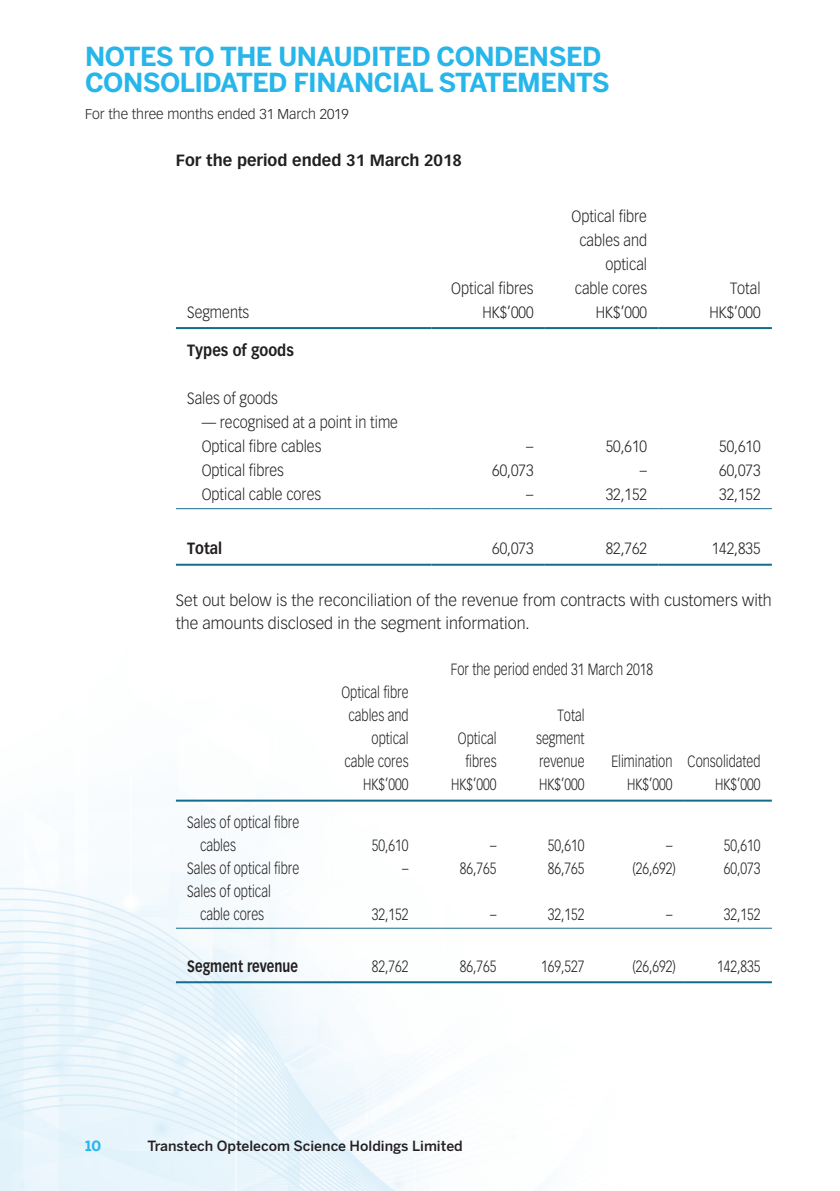
<style>
.page{position:relative;width:840px;height:1191px;background:#fff}
.page>*{position:absolute;margin:0;border:0;box-sizing:border-box;transform-origin:0 0}
.t1{font:700 26px/26px "Benton Sans";letter-spacing:-.02em;color:#26b6ea}
._50_Table_txt{font:300 16px "Vectora LT Std";color:#231f20;scale:.8 1}
._50_Table_txt-2{font:300 16px "Vectora LT Std";color:#231f20;scale:.9 1}
._00_txt{font:300 16px/23px "Vectora LT Std";color:#231f20}
._03_H3{font:700 16px "Vectora LT Std";color:#231f20}
._50_Table_txt-3{font:700 16px "Vectora LT Std";color:#231f20;scale:.9 1}
._50_Table_txt-4{font:700 16px "Vectora LT Std";color:#231f20;scale:.8 1}
.t2{font:500 14px "Benton Sans";color:#231f20}
.t3{font:300 14px "Vectora LT Std";color:#231f20}
.t4{font:700 14px "Benton Sans";color:#26b6ea}
</style>
<div class="page">
<img style="left:0;top:327px;width:772px;height:864px">
<hr style="left:176px;top:327px;width:255px;height:2px;background:#146c8d">
<hr style="left:431px;top:327px;width:113px;height:2px;background:#146c8d">
<hr style="left:544px;top:327px;width:114px;height:2px;background:#146c8d">
<hr style="left:658px;top:327px;width:113px;height:2px;background:#146c8d">
<hr style="left:176px;top:508px;width:255px;height:1px;background:#146c8d">
<hr style="left:431px;top:508px;width:113px;height:1px;background:#146c8d">
<hr style="left:544px;top:508px;width:114px;height:1px;background:#146c8d">
<hr style="left:658px;top:508px;width:113px;height:1px;background:#146c8d">
<hr style="left:176px;top:564px;width:255px;height:2px;background:#146c8d">
<hr style="left:431px;top:564px;width:113px;height:2px;background:#146c8d">
<hr style="left:544px;top:564px;width:114px;height:2px;background:#146c8d">
<hr style="left:658px;top:564px;width:113px;height:2px;background:#146c8d">
<hr style="left:176px;top:799px;width:156px;height:2px;background:#146c8d">
<hr style="left:332px;top:799px;width:88px;height:2px;background:#146c8d">
<hr style="left:420px;top:799px;width:87px;height:2px;background:#146c8d">
<hr style="left:507px;top:799px;width:88px;height:2px;background:#146c8d">
<hr style="left:595px;top:799px;width:88px;height:2px;background:#146c8d">
<hr style="left:683px;top:799px;width:88px;height:2px;background:#146c8d">
<hr style="left:176px;top:927px;width:156px;height:1px;background:#146c8d">
<hr style="left:332px;top:927px;width:88px;height:1px;background:#146c8d">
<hr style="left:420px;top:927px;width:87px;height:1px;background:#146c8d">
<hr style="left:507px;top:927px;width:88px;height:1px;background:#146c8d">
<hr style="left:595px;top:927px;width:88px;height:1px;background:#146c8d">
<hr style="left:683px;top:927px;width:88px;height:1px;background:#146c8d">
<hr style="left:176px;top:981px;width:156px;height:2px;background:#146c8d">
<hr style="left:332px;top:981px;width:88px;height:2px;background:#146c8d">
<hr style="left:420px;top:981px;width:87px;height:2px;background:#146c8d">
<hr style="left:507px;top:981px;width:88px;height:2px;background:#146c8d">
<hr style="left:595px;top:981px;width:88px;height:2px;background:#146c8d">
<hr style="left:683px;top:981px;width:88px;height:2px;background:#146c8d">
<h1 class="t1" style="left:85px;top:44px;width:525px">NOTES TO THE UNAUDITED CONDENSED<br>CONSOLIDATED FINANCIAL STATEMENTS</h1>
<p class="t3" style="left:85px;top:106px;width:265px">For the three months ended 31 March 2019</p>
<p class="_03_H3" style="left:176px;top:151px;width:287px">For the period ended 31 March 2018</p>
<p class="_50_Table_txt-2" style="left:451px;top:279px;width:93px">Optical fibres</p>
<p class="_50_Table_txt-2" style="left:571px;top:207px;width:85px">Optical fibre</p>
<p class="_50_Table_txt-2" style="left:579px;top:231px;width:77px">cables and</p>
<p class="_50_Table_txt-2" style="left:605px;top:255px;width:48px">optical</p>
<p class="_50_Table_txt-2" style="left:574px;top:279px;width:82px">cable cores</p>
<p class="_50_Table_txt-2" style="left:729px;top:279px;width:35px">Total</p>
<p class="_50_Table_txt-2" style="left:187px;top:303px;width:70px">Segments</p>
<p class="_50_Table_txt-2" style="left:482px;top:303px;width:58px">HK$’000</p>
<p class="_50_Table_txt-2" style="left:595px;top:303px;width:58px">HK$’000</p>
<p class="_50_Table_txt-2" style="left:709px;top:303px;width:58px">HK$’000</p>
<p class="_50_Table_txt-3" style="left:187px;top:341px;width:120px">Types of goods</p>
<p class="_50_Table_txt-2" style="left:187px;top:389px;width:102px">Sales of goods</p>
<p class="_50_Table_txt-2" style="left:201px;top:413px;width:219px">— recognised at a point in time</p>
<p class="_50_Table_txt-2" style="left:201px;top:437px;width:134px">Optical fibre cables</p>
<p class="_50_Table_txt-2" style="left:526px;top:437px;width:9px">–</p>
<p class="_50_Table_txt-2" style="left:605px;top:437px;width:47px">50,610</p>
<p class="_50_Table_txt-2" style="left:718px;top:437px;width:47px">50,610</p>
<p class="_50_Table_txt-2" style="left:201px;top:461px;width:93px">Optical fibres</p>
<p class="_50_Table_txt-2" style="left:492px;top:461px;width:47px">60,073</p>
<p class="_50_Table_txt-2" style="left:639px;top:461px;width:9px">–</p>
<p class="_50_Table_txt-2" style="left:718px;top:461px;width:47px">60,073</p>
<p class="_50_Table_txt-2" style="left:201px;top:485px;width:134px">Optical cable cores</p>
<p class="_50_Table_txt-2" style="left:526px;top:485px;width:9px">–</p>
<p class="_50_Table_txt-2" style="left:605px;top:485px;width:47px">32,152</p>
<p class="_50_Table_txt-2" style="left:718px;top:485px;width:47px">32,152</p>
<p class="_50_Table_txt-3" style="left:187px;top:539px;width:40px">Total</p>
<p class="_50_Table_txt-2" style="left:492px;top:539px;width:47px">60,073</p>
<p class="_50_Table_txt-2" style="left:605px;top:539px;width:47px">82,762</p>
<p class="_50_Table_txt-2" style="left:711px;top:539px;width:56px">142,835</p>
<p class="_00_txt" style="left:176px;top:589px;width:597px">Set out below is the reconciliation of the revenue from contracts with customers with the amounts disclosed in the segment information.</p>
<p class="_50_Table_txt" style="left:450px;top:660px;width:254px">For the period ended 31 March 2018</p>
<p class="_50_Table_txt" style="left:341px;top:683px;width:85px">Optical fibre</p>
<p class="_50_Table_txt" style="left:348px;top:706px;width:77px">cables and</p>
<p class="_50_Table_txt" style="left:371px;top:729px;width:48px">optical</p>
<p class="_50_Table_txt" style="left:344px;top:752px;width:82px">cable cores</p>
<p class="_50_Table_txt" style="left:557px;top:706px;width:35px">Total</p>
<p class="_50_Table_txt" style="left:536px;top:729px;width:62px">segment</p>
<p class="_50_Table_txt" style="left:538px;top:752px;width:58px">revenue</p>
<p class="_50_Table_txt" style="left:611px;top:752px;width:78px">Elimination</p>
<p class="_50_Table_txt" style="left:687px;top:752px;width:93px">Consolidated</p>
<p class="_50_Table_txt" style="left:457px;top:729px;width:50px">Optical</p>
<p class="_50_Table_txt" style="left:465px;top:752px;width:40px">fibres</p>
<p class="_50_Table_txt" style="left:363px;top:775px;width:58px">HK$’000</p>
<p class="_50_Table_txt" style="left:451px;top:775px;width:58px">HK$’000</p>
<p class="_50_Table_txt" style="left:539px;top:775px;width:58px">HK$’000</p>
<p class="_50_Table_txt" style="left:626px;top:775px;width:58px">HK$’000</p>
<p class="_50_Table_txt" style="left:714px;top:775px;width:58px">HK$’000</p>
<p class="_50_Table_txt" style="left:187px;top:813px;width:141px">Sales of optical fibre</p>
<p class="_50_Table_txt" style="left:200px;top:836px;width:46px">cables</p>
<p class="_50_Table_txt" style="left:372px;top:836px;width:47px">50,610</p>
<p class="_50_Table_txt" style="left:490px;top:836px;width:10px">–</p>
<p class="_50_Table_txt" style="left:547px;top:836px;width:47px">50,610</p>
<p class="_50_Table_txt" style="left:665px;top:836px;width:10px">–</p>
<p class="_50_Table_txt" style="left:723px;top:836px;width:47px">50,610</p>
<p class="_50_Table_txt" style="left:187px;top:859px;width:141px">Sales of optical fibre</p>
<p class="_50_Table_txt" style="left:402px;top:859px;width:9px">–</p>
<p class="_50_Table_txt" style="left:459px;top:859px;width:47px">86,765</p>
<p class="_50_Table_txt" style="left:547px;top:859px;width:47px">86,765</p>
<p class="_50_Table_txt" style="left:632px;top:859px;width:56px">(26,692)</p>
<p class="_50_Table_txt" style="left:723px;top:859px;width:47px">60,073</p>
<p class="_50_Table_txt" style="left:187px;top:882px;width:106px">Sales of optical</p>
<p class="_50_Table_txt" style="left:200px;top:905px;width:82px">cable cores</p>
<p class="_50_Table_txt" style="left:372px;top:905px;width:47px">32,152</p>
<p class="_50_Table_txt" style="left:490px;top:905px;width:10px">–</p>
<p class="_50_Table_txt" style="left:547px;top:905px;width:47px">32,152</p>
<p class="_50_Table_txt" style="left:665px;top:905px;width:10px">–</p>
<p class="_50_Table_txt" style="left:723px;top:905px;width:47px">32,152</p>
<p class="_50_Table_txt-4" style="left:187px;top:956px;width:140px">Segment revenue</p>
<p class="_50_Table_txt" style="left:372px;top:957px;width:47px">82,762</p>
<p class="_50_Table_txt" style="left:459px;top:957px;width:47px">86,765</p>
<p class="_50_Table_txt" style="left:541px;top:957px;width:56px">169,527</p>
<p class="_50_Table_txt" style="left:632px;top:957px;width:56px">(26,692)</p>
<p class="_50_Table_txt" style="left:716px;top:957px;width:56px">142,835</p>
<p class="t4" style="left:85px;top:1137px;width:18px">10</p>
<p class="t2" style="left:147px;top:1137px;width:316px">Transtech Optelecom Science Holdings Limited</p>
</div>
